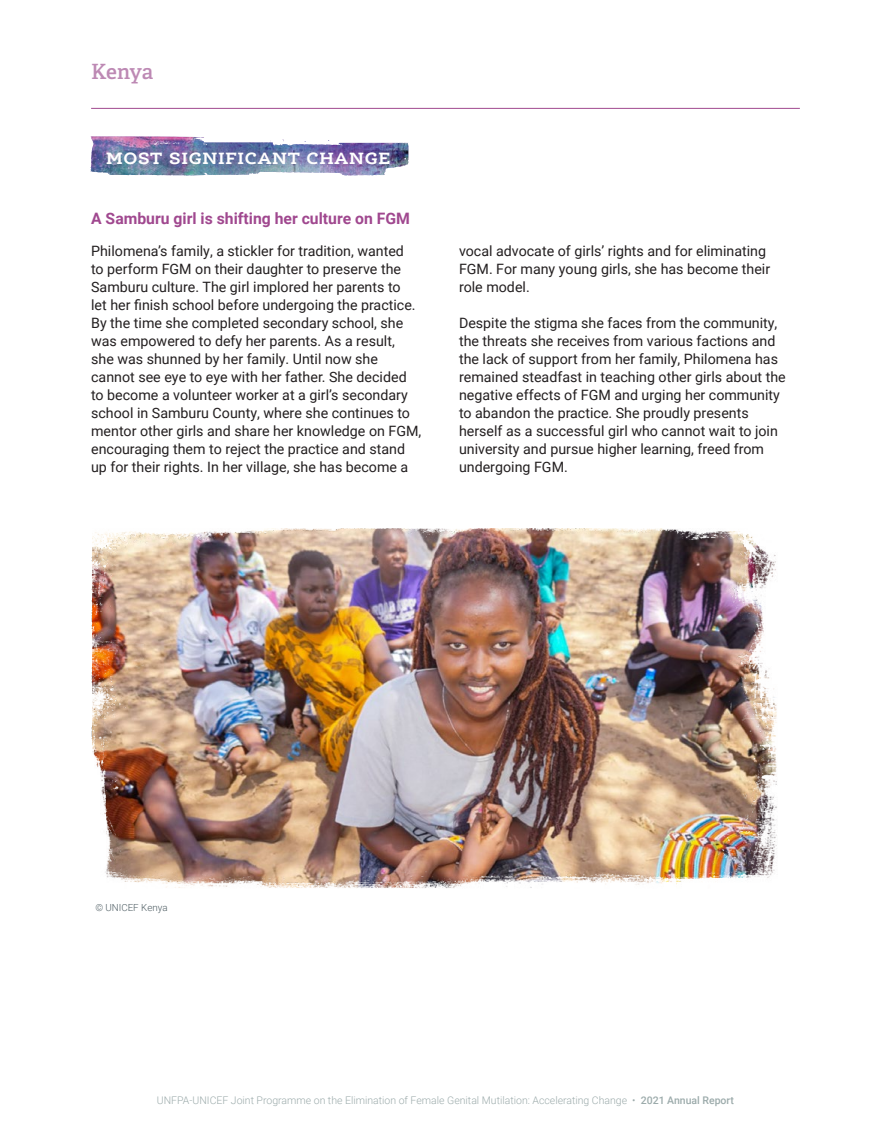
<style>
.page{position:relative;width:891px;height:1134px;background:#fff}
.page>*{position:absolute;margin:0;border:0;box-sizing:border-box;transform-origin:0 0}
.cpro-country{font:600 21px "Adelle";letter-spacing:-.02em;color:#bd89b4}
.acron{font:700 17.55px "Ernestine Pro";letter-spacing:.04em;color:#fff}
.s2_sub{font:700 15.75px "Roboto";color:#a0488f}
.body{font:14.25px/18px "Roboto";color:#231f20}
.t1{font:300 10.5px "Roboto";color:#9cabab}
.phto_captions_grey{font:300 9.75px "Roboto";color:#4e5d63}
.s1{font-weight:500}
</style>
<div class="page">
<hr style="left:91px;top:108px;width:709px;height:1px;background:#a0488f">
<svg style="left:401px;top:142px;width:7px;height:25px"></svg>
<img style="left:91px;top:136px;width:310px;height:39px">
<img style="left:91px;top:528px;width:686px;height:360px">
<p class="cpro-country" style="left:91px;top:58px;width:64px">Kenya</p>
<p class="acron" style="left:106px;top:147px;width:286px">MOST SIGNIFICANT CHANGE</p>
<p class="s2_sub" style="left:91px;top:207px;width:320px">A Samburu girl is shifting her culture on FGM</p>
<p class="body" style="left:91px;top:241px;width:332px">Philomena’s family, a stickler for tradition, wanted<br>to perform FGM on their daughter to preserve the Samburu culture. The girl implored her parents to<br>let her finish school before undergoing the practice.<br>By the time she completed secondary school, she was empowered to defy her parents. As a result,<br>she was shunned by her family. Until now she cannot see eye to eye with her father. She decided to become a volunteer worker at a girl’s secondary school in Samburu County, where she continues to mentor other girls and share her knowledge on FGM, encouraging them to reject the practice and stand up for their rights. In her village, she has become a</p>
<p class="body" style="left:459px;top:241px;width:313px">vocal advocate of girls’ rights and for eliminating<br>FGM. For many young girls, she has become their role model.</p>
<p class="body" style="left:459px;top:313px;width:328px">Despite the stigma she faces from the community, the threats she receives from various factions and the lack of support from her family, Philomena has remained steadfast in teaching other girls about the negative effects of FGM and urging her community to abandon the practice. She proudly presents herself as a successful girl who cannot wait to join university and pursue higher learning, freed from undergoing FGM.</p>
<p class="phto_captions_grey" style="left:95px;top:901px;width:74px">© UNICEF Kenya</p>
<p class="t1" style="left:157px;top:1093px;width:579px">UNFPA-UNICEF Joint Programme on the Elimination of Female Genital Mutilation: Accelerating Change • <span class="s1">2021 Annual Report</span></p>
</div>
